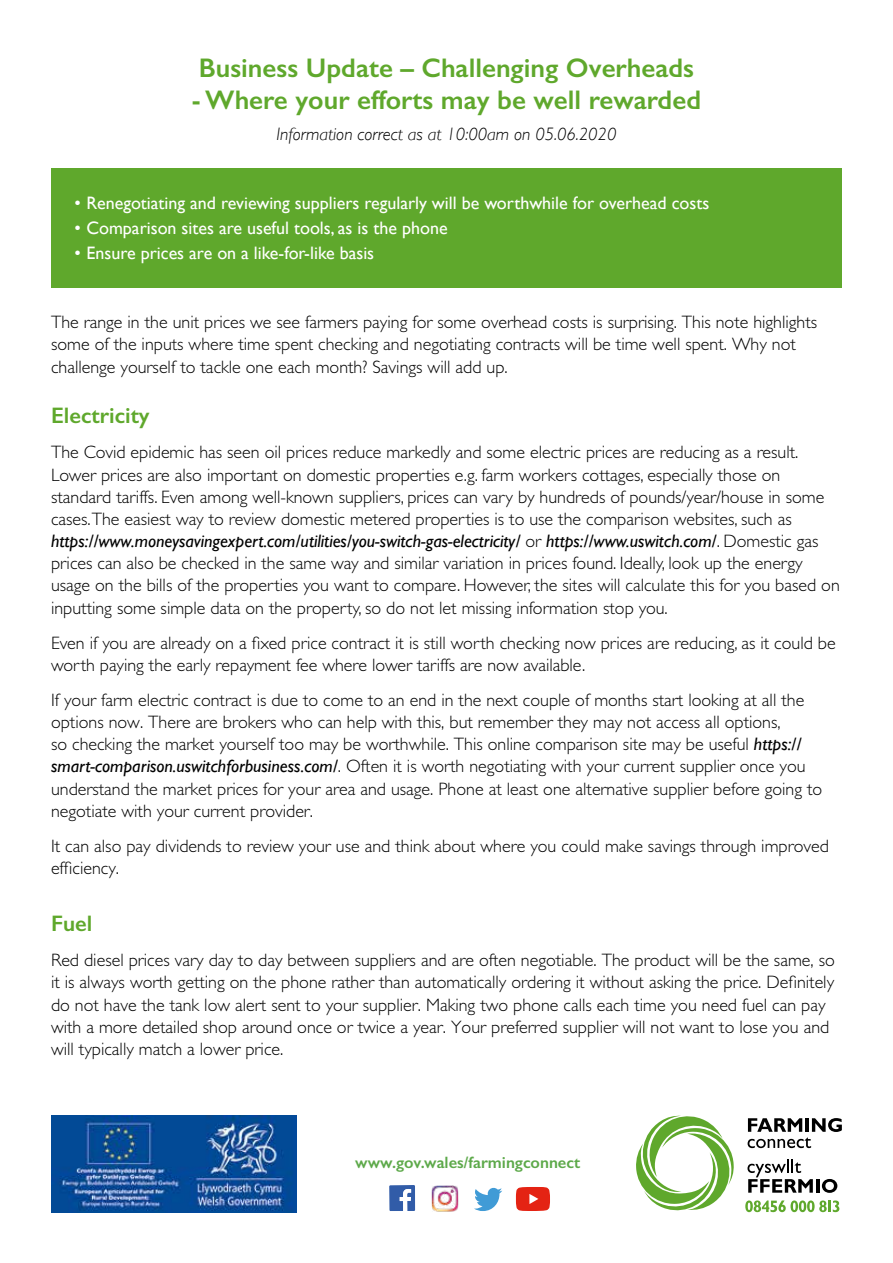
<style>
.page{position:relative;width:893px;height:1263px;background:#fff}
.page>*{position:absolute;margin:0;border:0;box-sizing:border-box;transform-origin:0 0}
.t1{font:600 27px "Gill Sans";color:#5fa82c}
.t2{font:600 22.5px "Gill Sans";color:#5fa82c}
.t3{font:300 18px/22.2px "Gill Sans";color:#000}
.t4{font:18px "Gill Sans";color:#fff}
.t5{font:italic 300 18px "Gill Sans";color:#000}
.t6{font:600 16.5px "Gill Sans";color:#5da94a}
.s1{font-weight:400;font-style:italic}
</style>
<div class="page">
<div style="left:51px;top:168px;width:791px;height:119px;background:#5fa82c"></div>
<img style="left:51px;top:1115px;width:245px;height:98px">
<svg style="left:474px;top:1188px;width:28px;height:23px"></svg>
<svg style="left:389px;top:1185px;width:26px;height:26px"></svg>
<img style="left:432px;top:1185px;width:26px;height:27px">
<svg style="left:516px;top:1187px;width:34px;height:24px"></svg>
<svg style="left:636px;top:1116px;width:98px;height:95px"></svg>
<svg style="left:747px;top:1159px;width:66px;height:34px"></svg>
<hr style="left:816px;top:1179px;width:3px;height:14px;background:#000">
<svg style="left:822px;top:1179px;width:15px;height:14px"></svg>
<svg style="left:748px;top:1118px;width:94px;height:30px"></svg>
<svg style="left:745px;top:1200px;width:94px;height:12px"></svg>
<h1 class="t1" style="left:199px;top:52px;width:497px">Business Update – Challenging Overheads</h1>
<h1 class="t1" style="left:192px;top:84px;width:511px">- Where your efforts may be well rewarded</h1>
<p class="t5" style="left:277px;top:123px;width:341px">Information correct as at 10:00am on 05.06.2020</p>
<p class="t4" style="left:74px;top:192px;width:636px">• Renegotiating and reviewing suppliers regularly will be worthwhile for overhead costs</p>
<p class="t4" style="left:74px;top:217px;width:375px">• Comparison sites are useful tools, as is the phone</p>
<p class="t4" style="left:74px;top:242px;width:301px">• Ensure prices are on a like-for-like basis</p>
<p class="t3" style="left:51px;top:311px;width:768px">The range in the unit prices we see farmers paying for some overhead costs is surprising. This note highlights some of the inputs where time spent checking and negotiating contracts will be time well spent. Why not challenge yourself to tackle one each month? Savings will add up.</p>
<p class="t2" style="left:51px;top:402px;width:100px">Electricity</p>
<p class="t3" style="left:51px;top:441px;width:790px">The Covid epidemic has seen oil prices reduce markedly and some electric prices are reducing as a result.<br>Lower prices are also important on domestic properties e.g. farm workers cottages, especially those on standard tariffs. Even among well-known suppliers, prices can vary by hundreds of pounds/year/house in some cases.The easiest way to review domestic metered properties is to use the comparison websites, such as <span class="s1">https://www.moneysavingexpert.com/utilities/you-switch-gas-electricity/</span> or <span class="s1">https://www.uswitch.com/</span>. Domestic gas prices can also be checked in the same way and similar variation in prices found. Ideally, look up the energy usage on the bills of the properties you want to compare. However, the sites will calculate this for you based on inputting some simple data on the property, so do not let missing information stop you.</p>
<p class="t3" style="left:51px;top:631px;width:786px">Even if you are already on a fixed price contract it is still worth checking now prices are reducing, as it could be worth paying the early repayment fee where lower tariffs are now available.</p>
<p class="t3" style="left:51px;top:689px;width:773px">If your farm electric contract is due to come to an end in the next couple of months start looking at all the options now. There are brokers who can help with this, but remember they may not access all options,<br>so checking the market yourself too may be worthwhile. This online comparison site may be useful <span class="s1">https:// smart-comparison.uswitchforbusiness.com/</span>. Often it is worth negotiating with your current supplier once you understand the market prices for your area and usage. Phone at least one alternative supplier before going to negotiate with your current provider.</p>
<p class="t3" style="left:51px;top:835px;width:779px">It can also pay dividends to review your use and think about where you could make savings through improved efficiency.</p>
<p class="t2" style="left:51px;top:910px;width:43px">Fuel</p>
<p class="t3" style="left:51px;top:949px;width:785px">Red diesel prices vary day to day between suppliers and are often negotiable. The product will be the same, so it is always worth getting on the phone rather than automatically ordering it without asking the price. Definitely do not have the tank low alert sent to your supplier. Making two phone calls each time you need fuel can pay with a more detailed shop around once or twice a year. Your preferred supplier will not want to lose you and will typically match a lower price.</p>
<p class="t6" style="left:355px;top:1152px;width:226px">www.gov.wales/farmingconnect</p>
</div>
